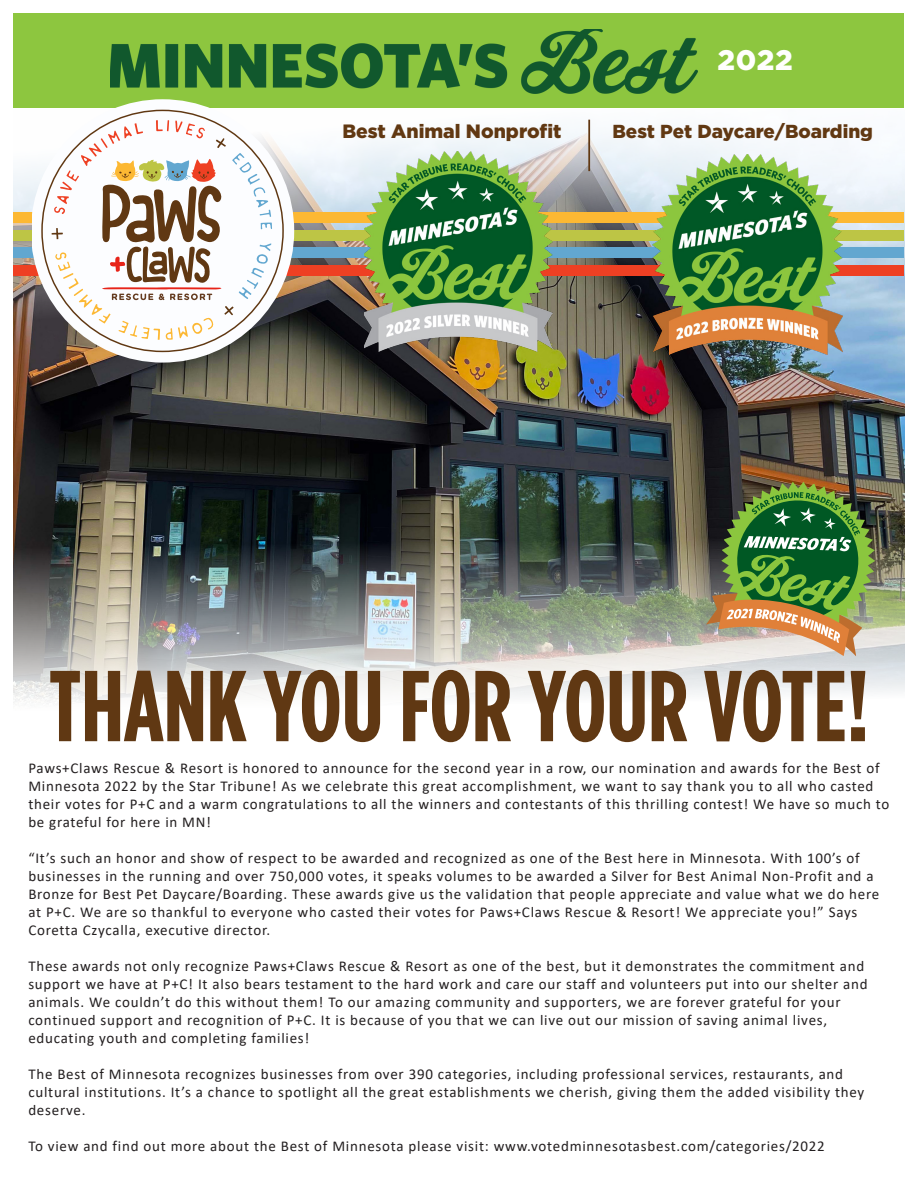
<style>
.page{position:relative;width:918px;height:1188px;background:#fff}
.page>*{position:absolute;margin:0;border:0;box-sizing:border-box;transform-origin:0 0}
.t1{font:700 100.5px "Gotham Condensed";color:#603813}
.t2{font:900 28.2px "Gotham";color:#fffffd}
.t3{font:900 19.35px "Gotham";color:#613812}
.t4{font:900 18.9px "Gotham";color:#613812}
.t5{font:15px/18px "Calibri";letter-spacing:.05em;color:#231f20}
</style>
<div class="page">
<div style="left:14px;top:14px;width:890px;height:94px;background:#8dc63f"></div>
<img style="left:14px;top:119px;width:890px;height:276px">
<div style="left:14px;top:212px;width:890px;height:10px;background:#fcb833"></div>
<div style="left:14px;top:230px;width:890px;height:10px;background:#bdc545"></div>
<div style="left:14px;top:248px;width:890px;height:10px;background:#62a7d0"></div>
<div style="left:14px;top:266px;width:890px;height:10px;background:#ee4023"></div>
<svg style="left:33px;top:99px;width:261px;height:264px"></svg>
<svg style="left:41px;top:110px;width:243px;height:242px"></svg>
<svg style="left:52px;top:120px;width:220px;height:220px"></svg>
<hr style="left:588px;top:120px;width:2px;height:51px;background:#613812">
<img style="left:111px;top:29px;width:586px;height:65px">
<img style="left:653px;top:155px;width:189px;height:199px">
<img style="left:364px;top:152px;width:189px;height:200px">
<img style="left:14px;top:395px;width:891px;height:307px">
<img style="left:706px;top:482px;width:169px;height:174px">
<p class="t2" style="left:717px;top:44px;width:77px">2022</p>
<p class="t3" style="left:342px;top:120px;width:221px">Best Animal Nonprofit</p>
<p class="t4" style="left:612px;top:120px;width:262px">Best Pet Daycare/Boarding</p>
<p class="t1" style="left:49px;top:649px;width:822px">THANK YOU FOR YOUR VOTE!</p>
<p class="t5" style="left:28px;top:758px;width:863px">Paws+Claws Rescue &amp; Resort is honored to announce for the second year in a row, our nomination and awards for the Best of Minnesota 2022 by the Star Tribune! As we celebrate this great accomplishment, we want to say thank you to all who casted their votes for P+C and a warm congratulations to all the winners and contestants of this thrilling contest! We have so much to be grateful for here in MN!</p>
<p class="t5" style="left:28px;top:848px;width:833px">“It’s such an honor and show of respect to be awarded and recognized as one of the Best here in Minnesota. With 100’s of</p>
<p class="t5" style="left:28px;top:866px;width:852px">businesses in the running and over 750,000 votes, it speaks volumes to be awarded a Silver for Best Animal Non-Profit and a Bronze for Best Pet Daycare/Boarding. These awards give us the validation that people appreciate and value what we do here at P+C. We are so thankful to everyone who casted their votes for Paws+Claws Rescue &amp; Resort! We appreciate you!” Says Coretta Czycalla, executive director.</p>
<p class="t5" style="left:28px;top:956px;width:837px">These awards not only recognize Paws+Claws Rescue &amp; Resort as one of the best, but it demonstrates the commitment and</p>
<p class="t5" style="left:28px;top:974px;width:841px">support we have at P+C! It also bears testament to the hard work and care our staff and volunteers put into our shelter and</p>
<p class="t5" style="left:28px;top:992px;width:814px">animals. We couldn’t do this without them! To our amazing community and supporters, we are forever grateful for your</p>
<p class="t5" style="left:28px;top:1010px;width:800px">continued support and recognition of P+C. It is because of you that we can live out our mission of saving animal lives,</p>
<p class="t5" style="left:28px;top:1028px;width:283px">educating youth and completing families!</p>
<p class="t5" style="left:28px;top:1064px;width:837px">The Best of Minnesota recognizes businesses from over 390 categories, including professional services, restaurants, and cultural institutions. It’s a chance to spotlight all the great establishments we cherish, giving them the added visibility they deserve.</p>
<p class="t5" style="left:28px;top:1136px;width:798px">To view and find out more about the Best of Minnesota please visit: www.votedminnesotasbest.com/categories/2022</p>
</div>
